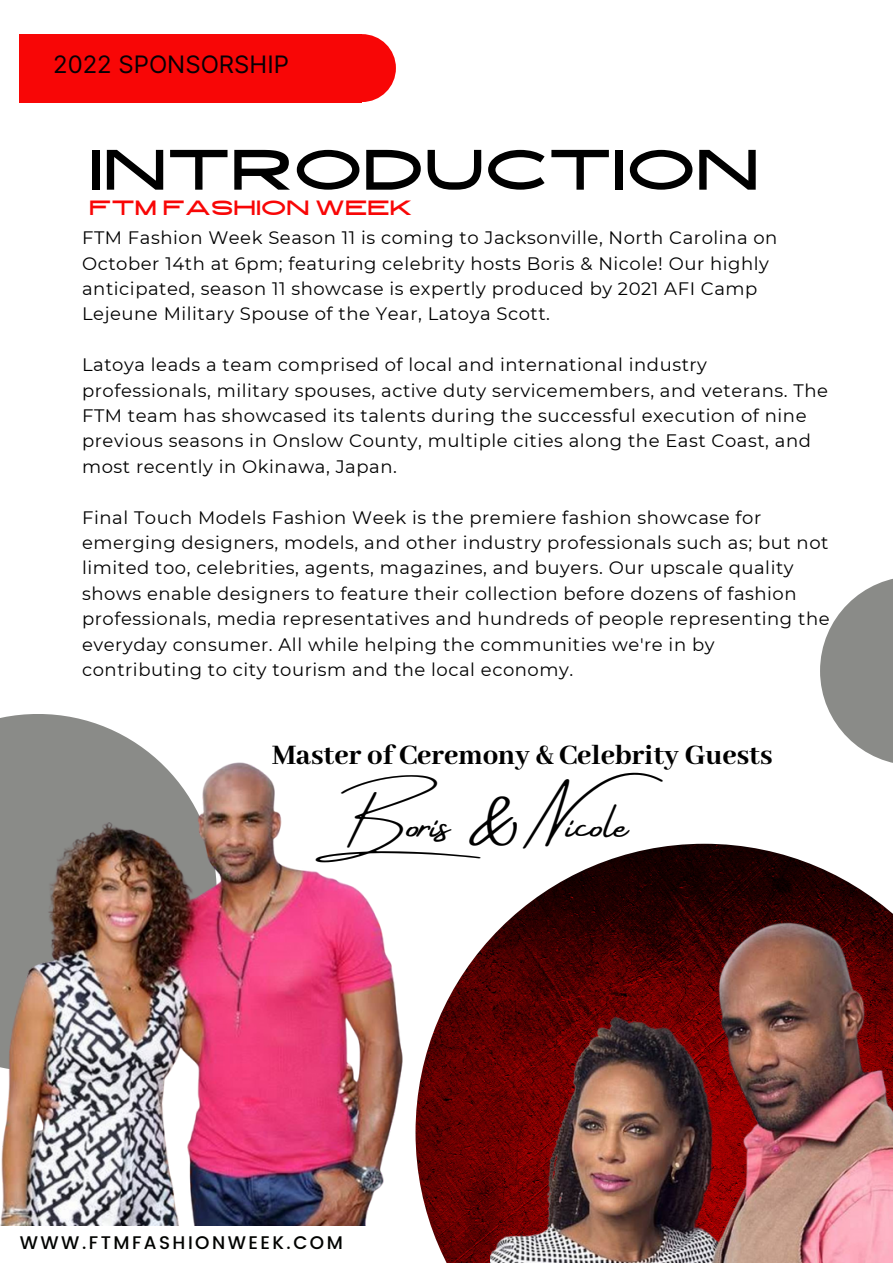
<style>
.page{position:relative;width:893px;height:1264px;background:#fff}
.page>*{position:absolute;margin:0;border:0;box-sizing:border-box;transform-origin:0 0}
.t1{font:56.85px "High Cruiser";color:#000}
.t2{font:47.25px "Amsterdam Four";color:#000}
.t3{font:800 30.75px "Abhaya Libre";color:#000}
.t4{font:24px "Inter";color:#070004}
.t5{font:20.7px "High Cruiser";color:#f80606}
.t6{font:500 18.3px "Poppins";letter-spacing:.135em;color:#020301}
.t7{font:18px/25.3px "Montserrat";letter-spacing:.03em;color:#000}
</style>
<div class="page">
<div style="left:20px;top:34px;width:342px;height:68px;background:#f80606"></div>
<div style="left:328px;top:34px;width:68px;height:68px;background:#f80606;border-radius:50%"></div>
<img style="left:415px;top:843px;width:477px;height:419px">
<svg style="left:820px;top:579px;width:72px;height:184px;fill:#8a8b88"></svg>
<img style="left:0;top:714px;width:403px;height:511px">
<img style="left:491px;top:914px;width:401px;height:348px">
<p class="t4" style="left:53px;top:50px;width:237px">2022 SPONSORSHIP</p>
<p class="t1" style="left:89px;top:139px;width:671px">INTRODUCTION</p>
<p class="t5" style="left:89px;top:196px;width:325px">FTM FASHION WEEK</p>
<p class="t7" style="left:82px;top:225px;width:696px">FTM Fashion Week Season 11 is coming to Jacksonville, North Carolina on October 14th at 6pm; featuring celebrity hosts Boris &amp; Nicole! Our highly anticipated, season 11 showcase is expertly produced by 2021 AFI Camp Lejeune Military Spouse of the Year, Latoya Scott.</p>
<p class="t7" style="left:82px;top:352px;width:747px">Latoya leads a team comprised of local and international industry professionals, military spouses, active duty servicemembers, and veterans. The FTM team has showcased its talents during the successful execution of nine previous seasons in Onslow County, multiple cities along the East Coast, and most recently in Okinawa, Japan.</p>
<p class="t7" style="left:82px;top:504px;width:749px">Final Touch Models Fashion Week is the premiere fashion showcase for emerging designers, models, and other industry professionals such as; but not limited too, celebrities, agents, magazines, and buyers. Our upscale quality shows enable designers to feature their collection before dozens of fashion professionals, media representatives and hundreds of people representing the everyday consumer. All while helping the communities we're in by contributing to city tourism and the local economy.</p>
<p class="t3" style="left:272px;top:738px;width:502px">Master of Ceremony &amp; Celebrity Guests</p>
<p class="t2" style="left:316px;top:797px;width:359px">Boris &amp; Nicole</p>
<p class="t6" style="left:20px;top:1231px;width:324px">WWW.FTMFASHIONWEEK.COM</p>
</div>
